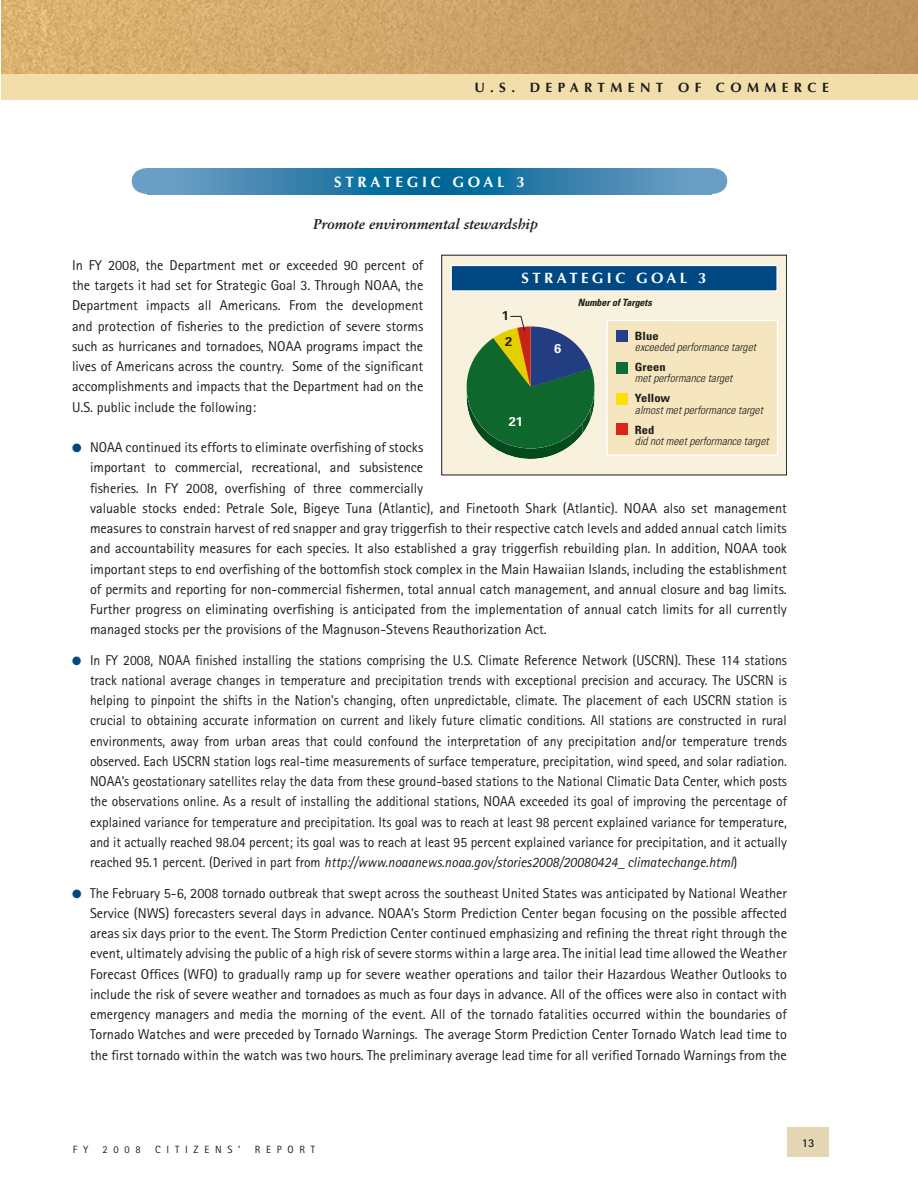
<style>
.page{position:relative;width:918px;height:1188px;background:#fff}
.page>*{position:absolute;margin:0;border:0;box-sizing:border-box;transform-origin:0 0}
.t1{font:700 15px "Optima";letter-spacing:.25em;color:#fff}
.t2{font:700 15px "Optima LT Std";letter-spacing:.225em;color:#fff}
.t3{font:14.25px/20.2px "Rotis Sans Serif";color:#1c1c1a;text-align:justify}
.t4{font:14.25px/20.2px "Rotis Sans Serif";color:#1c1c1a;text-align:justify;scale:.96 1}
.t5{font:14.25px "Sabon Bold Italic Os F";color:#1c1c1a}
.t6{font:700 13.5px "Optima";letter-spacing:.4em;color:#1c1c1a}
.t7{font:700 12.9px "Univers";color:#fff}
.t8{font:700 12.9px/25.7px "Univers";color:#1c1c1a}
.t9{font:700 12px "Rotis Sans Serif";color:#1c1c1a}
.t10{font:italic 300 condensed 11.4px "Univers";color:#1c1c1a}
.t11{font:700 condensed 11.4px "Univers";color:#1c1c1a;scale:1.1 1}
.t12{font:10.5px "Rotis Sans Serif";letter-spacing:.55em;color:#1c1c1a}
.t13{font:italic 700 condensed 10.05px "Univers";color:#1c1c1a}
.s1{color:#004882}
.s2{font-style:italic}
</style>
<div class="page">
<div style="left:1px;top:0;width:917px;height:76px;background:linear-gradient(to right,#deb672,#bd925f)"></div>
<svg style="left:147px;top:168px;width:564px;height:26px;background:#3582ad"></svg>
<svg style="left:132px;top:168px;width:15px;height:26px"></svg>
<svg style="left:712px;top:168px;width:15px;height:26px"></svg>
<div style="left:442px;top:255px;width:345px;height:220px;background:#f8f1de"></div>
<div style="left:441px;top:255px;width:346px;height:220px;border:1px solid #1c1c1a"></div>
<div style="left:450px;top:265px;width:328px;height:27px;background:#004882;border:1px solid #fff"></div>
<div style="left:606px;top:320px;width:172px;height:136px;background:#f6e6bf;border:1px solid #fff"></div>
<div style="left:616px;top:330px;width:12px;height:11px;background:#25418b"></div>
<div style="left:616px;top:362px;width:12px;height:11px;background:#0f6e31"></div>
<div style="left:616px;top:393px;width:12px;height:12px;background:#fbe100"></div>
<div style="left:616px;top:424px;width:12px;height:11px;background:#da251b"></div>
<svg style="left:466px;top:316px;width:129px;height:143px"></svg>
<div style="left:788px;top:1127px;width:41px;height:29px;background:#e5d6b4"></div>
<div style="left:1px;top:74px;width:917px;height:26px;background:#f2deaa"></div>
<p class="t6" style="left:475px;top:80px;width:166px">U.S. DEP ART MENT</p>
<p class="t6" style="left:678px;top:80px;width:117px">O F CO MMERCE</p>
<p class="t1" style="left:334px;top:173px;width:98px">STR ATE GIC</p>
<p class="t1" style="left:453px;top:173px;width:74px">GO AL 3</p>
<p class="t5" style="left:313px;top:216px;width:227px">Promote environmental stewardship</p>
<p class="t3" style="left:72px;top:255px;width:353px">In FY 2008, the Department met or exceeded 90 percent of the targets it had set for Strategic Goal 3. Through NOAA, the Department impacts all Americans. From the development and protection of fisheries to the prediction of severe storms such as hurricanes and tornadoes, NOAA programs impact the lives of Americans across the country. Some of the significant accomplishments and impacts that the Department had on the U.S. public include the following:</p>
<p class="t3" style="left:90px;top:437px;width:699px;text-align:left;text-indent:-18px"><span class="s1">●</span> NOAA continued its efforts to eliminate overfishing of stocks<br>important to commercial, recreational, and subsistence<br>fisheries. In FY 2008, overfishing of three commercially<br>valuable stocks ended: Petrale Sole, Bigeye Tuna (Atlantic), and Finetooth Shark (Atlantic). NOAA also set management measures to constrain harvest of red snapper and gray triggerfish to their respective catch levels and added annual catch limits and accountability measures for each species. It also established a gray triggerfish rebuilding plan. In addition, NOAA took important steps to end overfishing of the bottomfish stock complex in the Main Hawaiian Islands, including the establishment of permits and reporting for non-commercial fishermen, total annual catch management, and annual closure and bag limits.<br>Further progress on eliminating overfishing is anticipated from the implementation of annual catch limits for all currently managed stocks per the provisions of the Magnuson-Stevens Reauthorization Act.</p>
<p class="t4" style="left:90px;top:650px;width:728px;text-indent:-18px"><span class="s1">●</span> In FY 2008, NOAA finished installing the stations comprising the U.S. Climate Reference Network (USCRN). These 114 stations track national average changes in temperature and precipitation trends with exceptional precision and accuracy. The USCRN is helping to pinpoint the shifts in the Nation’s changing, often unpredictable, climate. The placement of each USCRN station is crucial to obtaining accurate information on current and likely future climatic conditions. All stations are constructed in rural environments, away from urban areas that could confound the interpretation of any precipitation and/or temperature trends observed. Each USCRN station logs real-time measurements of surface temperature, precipitation, wind speed, and solar radiation.<br>NOAA’s geostationary satellites relay the data from these ground-based stations to the National Climatic Data Center, which posts the observations online. As a result of installing the additional stations, NOAA exceeded its goal of improving the percentage of explained variance for temperature and precipitation. Its goal was to reach at least 98 percent explained variance for temperature, and it actually reached 98.04 percent; its goal was to reach at least 95 percent explained variance for precipitation, and it actually reached 95.1 percent. (Derived in part from <span class="s2">http://www.noaanews.noaa.gov/stories2008/20080424_ climatechange.html</span>)</p>
<p class="t3" style="left:90px;top:883px;width:699px;text-indent:-18px"><span class="s1">●</span> The February 5-6, 2008 tornado outbreak that swept across the southeast United States was anticipated by National Weather Service (NWS) forecasters several days in advance. NOAA’s Storm Prediction Center began focusing on the possible affected areas six days prior to the event. The Storm Prediction Center continued emphasizing and refining the threat right through the event, ultimately advising the public of a high risk of severe storms within a large area. The initial lead time allowed the Weather Forecast Offices (WFO) to gradually ramp up for severe weather operations and tailor their Hazardous Weather Outlooks to include the risk of severe weather and tornadoes as much as four days in advance. All of the offices were also in contact with emergency managers and media the morning of the event. All of the tornado fatalities occurred within the boundaries of Tornado Watches and were preceded by Tornado Warnings. The average Storm Prediction Center Tornado Watch lead time to the first tornado within the watch was two hours. The preliminary average lead time for all verified Tornado Warnings from the</p>
<p class="t2" style="left:522px;top:269px;width:186px">STRATEGIC GOAL 3</p>
<p class="t13" style="left:578px;top:296px;width:76px">Number of Targets</p>
<p class="t8" style="left:502px;top:303px;width:12px">1<br>2</p>
<p class="t11" style="left:635px;top:329px;width:23px">Blue</p>
<p class="t10" style="left:635px;top:340px;width:122px">exceeded performance target</p>
<p class="t11" style="left:635px;top:360px;width:29px">Green</p>
<p class="t10" style="left:635px;top:372px;width:99px">met performance target</p>
<p class="t11" style="left:635px;top:391px;width:34px">Yellow</p>
<p class="t10" style="left:635px;top:403px;width:129px">almost met performance target</p>
<p class="t11" style="left:635px;top:423px;width:19px">Red</p>
<p class="t10" style="left:635px;top:434px;width:135px">did not meet performance target</p>
<p class="t7" style="left:554px;top:341px;width:9px">6</p>
<p class="t7" style="left:509px;top:414px;width:16px">21</p>
<p class="t12" style="left:73px;top:1143px;width:17px">F Y</p>
<p class="t12" style="left:103px;top:1143px;width:40px">2008</p>
<p class="t12" style="left:155px;top:1143px;width:87px">CITIZENS’</p>
<p class="t12" style="left:255px;top:1143px;width:62px">REPORT</p>
<p class="t9" style="left:802px;top:1135px;width:14px">13</p>
</div>
